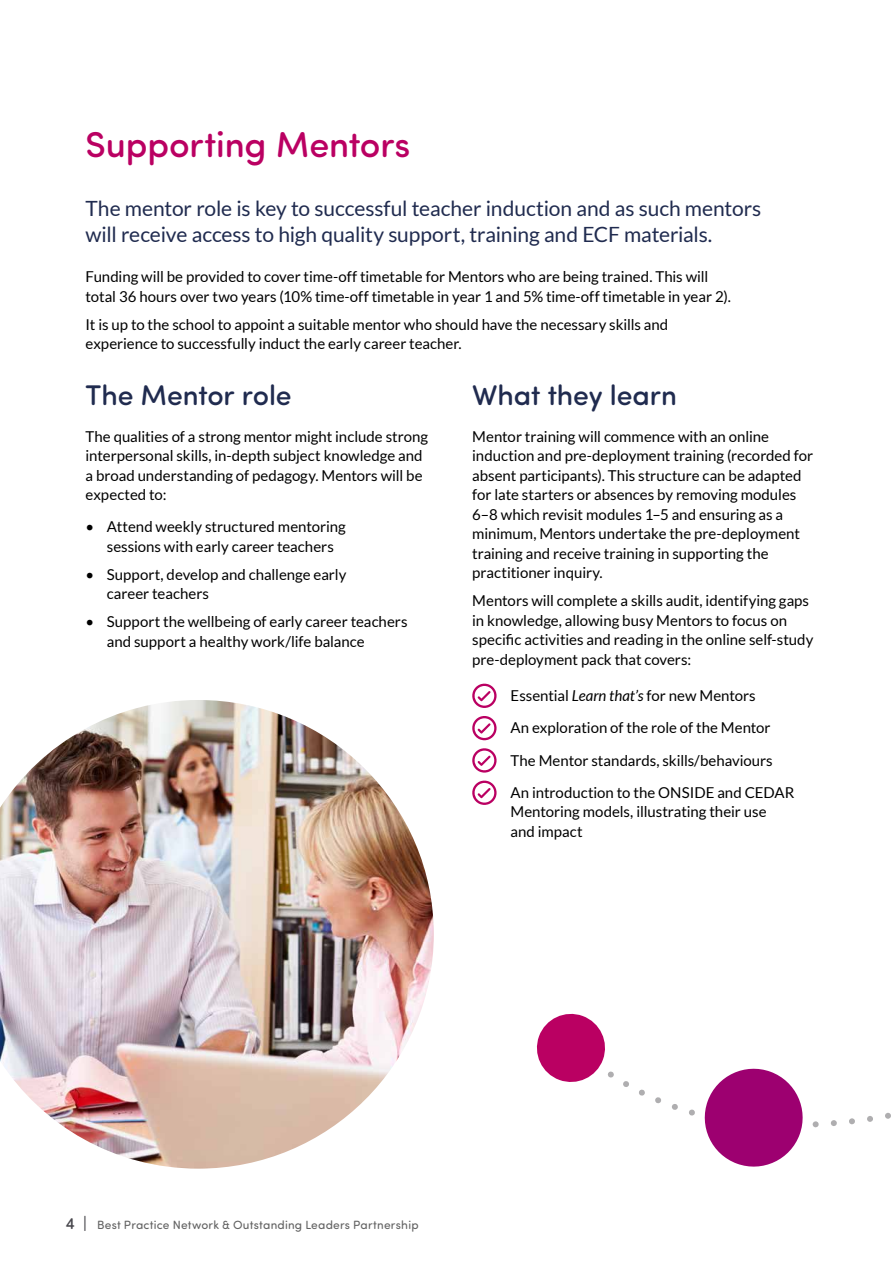
<style>
.page{position:relative;width:893px;height:1263px;background:#fff}
.page>*{position:absolute;margin:0;border:0;box-sizing:border-box;transform-origin:0 0}
.t1{font:500 36px "Sofia Pro Soft";letter-spacing:-.005em;color:#ba0062}
.t2{font:500 28.5px "Sofia Pro Soft";letter-spacing:-.005em;color:#202b4f}
.t3{font:21px/25.5px "Lato";letter-spacing:-.005em;color:#202b4f}
.t4{font:15px/19.5px "Lato";color:#000}
.t5{font:12px "Sofia Pro Soft";letter-spacing:.015em;color:#636363}
.s1{font-style:italic}
.s2{font-weight:500;font-size:16.5px;color:#48474d}
</style>
<div class="page">
<svg style="left:472px;top:683px;width:25px;height:25px"></svg>
<svg style="left:472px;top:716px;width:25px;height:24px"></svg>
<svg style="left:472px;top:748px;width:25px;height:25px"></svg>
<svg style="left:472px;top:780px;width:25px;height:25px"></svg>
<svg style="left:536px;top:1013px;width:355px;height:154px"></svg>
<img style="left:0;top:700px;width:434px;height:469px">
<h1 class="t1" style="left:86px;top:118px;width:326px">Supporting Mentors</h1>
<h3 class="t3" style="left:86px;top:196px;width:677px">The mentor role is key to successful teacher induction and as such mentors will receive access to high quality support, training and ECF materials.</h3>
<p class="t4" style="left:86px;top:267px;width:647px">Funding will be provided to cover time-off timetable for Mentors who are being trained. This will total 36 hours over two years (10% time-off timetable in year 1 and 5% time-off timetable in year 2).</p>
<p class="t4" style="left:86px;top:315px;width:584px">It is up to the school to appoint a suitable mentor who should have the necessary skills and experience to successfully induct the early career teacher.</p>
<h2 class="t2" style="left:86px;top:374px;width:208px">The Mentor role</h2>
<p class="t4" style="left:86px;top:426px;width:344px">The qualities of a strong mentor might include strong interpersonal skills, in-depth subject knowledge and a broad understanding of pedagogy. Mentors will be expected to:</p>
<p class="t4" style="left:107px;top:517px;width:241px;text-indent:-21px">• Attend weekly structured mentoring sessions with early career teachers</p>
<p class="t4" style="left:107px;top:565px;width:241px;text-indent:-21px">• Support, develop and challenge early career teachers</p>
<p class="t4" style="left:107px;top:612px;width:302px;text-indent:-21px">• Support the wellbeing of early career teachers and support a healthy work/life balance</p>
<h2 class="t2" style="left:472px;top:374px;width:206px">What they learn</h2>
<p class="t4" style="left:472px;top:426px;width:343px">Mentor training will commence with an online induction and pre-deployment training (recorded for absent participants). This structure can be adapted for late starters or absences by removing modules 6–8 which revisit modules 1–5 and ensuring as a minimum, Mentors undertake the pre-deployment training and receive training in supporting the practitioner inquiry.</p>
<p class="t4" style="left:472px;top:591px;width:343px">Mentors will complete a skills audit, identifying gaps in knowledge, allowing busy Mentors to focus on specific activities and reading in the online self-study pre-deployment pack that covers:</p>
<p class="t4" style="left:510px;top:679px;width:285px;line-height:32.2px">Essential <span class="s1">Learn that’s</span> for new Mentors<br>An exploration of the role of the Mentor The Mentor standards, skills/behaviours An introduction to the ONSIDE and CEDAR</p>
<p class="t4" style="left:510px;top:802px;width:257px">Mentoring models, illustrating their use and impact</p>
<p class="t5" style="left:66px;top:1216px;width:354px"><span class="s2">4 |</span> Best Practice Network &amp; Outstanding Leaders Partnership</p>
</div>
